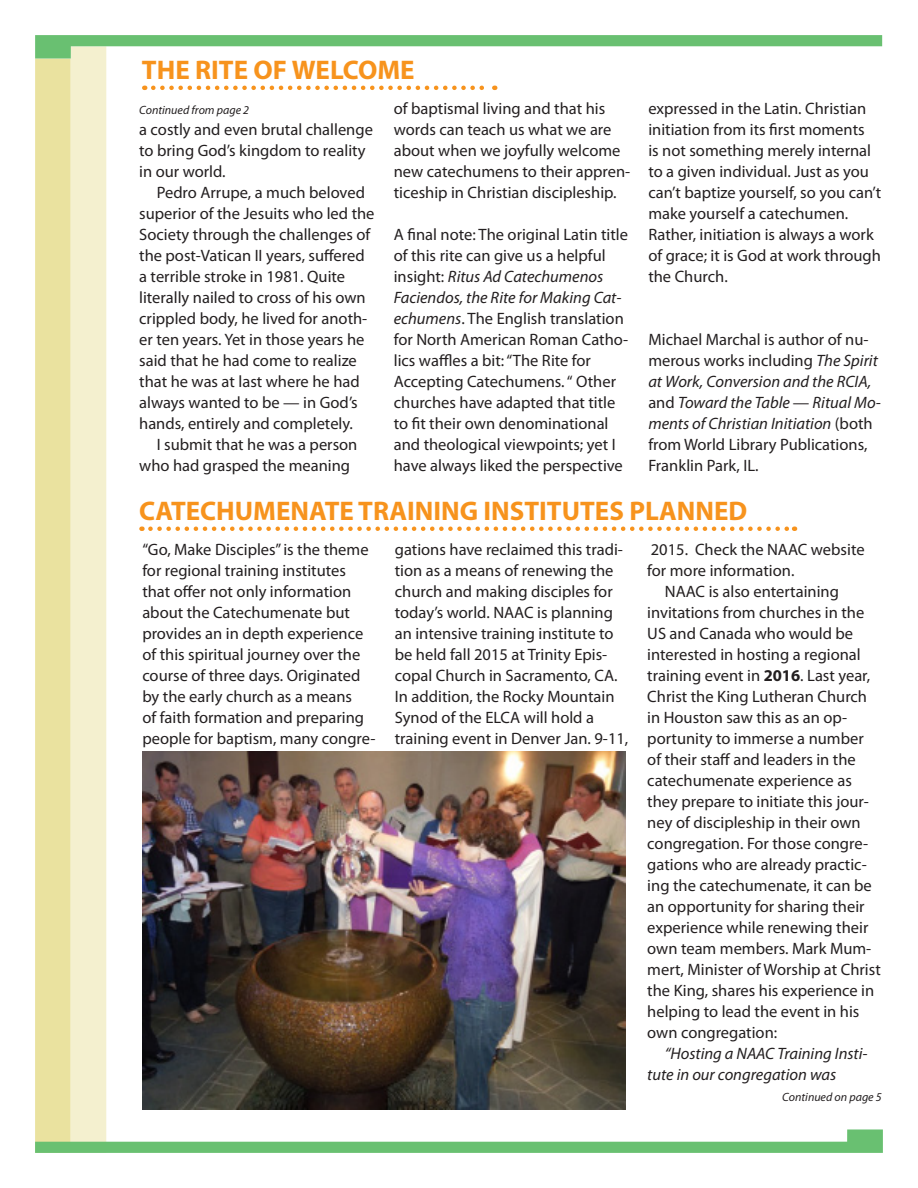
<style>
.page{position:relative;width:918px;height:1188px;background:#fff}
.page>*{position:absolute;margin:0;border:0;box-sizing:border-box;transform-origin:0 0}
.Headline{font:700 27px "Myriad Pro";color:#f7931d}
.Body{font:16.5px/21px "Myriad Pro";color:#231f20}
.Body-2{font:italic 16.5px/21px "Myriad Pro";color:#231f20}
.Body-3{font:italic 12px "Myriad Pro";color:#231f20}
.s1{font-style:italic}
.s2{font-weight:700}
</style>
<div class="page">
<div style="left:35px;top:59px;width:36px;height:1094px;background:#eae29f"></div>
<div style="left:71px;top:46px;width:35px;height:1107px;background:#f4f0cf"></div>
<svg style="left:35px;top:35px;width:847px;height:24px"></svg>
<svg style="left:35px;top:1129px;width:848px;height:24px"></svg>
<svg style="left:153px;top:86px;width:342px;height:4px"></svg>
<svg style="left:150px;top:526px;width:645px;height:5px"></svg>
<img style="left:142px;top:752px;width:483px;height:357px">
<p class="Headline" style="left:142px;top:52px;width:274px">THE RITE OF WELCOME</p>
<p class="Body-3" style="left:139px;top:103px;width:111px">Continued from page 2</p>
<p class="Body" style="left:139px;top:119px;width:235px">a costly and even brutal challenge to bring God’s kingdom to reality in our world.</p>
<p class="Body" style="left:139px;top:182px;width:237px;text-indent:17px">Pedro Arrupe, a much beloved superior of the Jesuits who led the<br>Society through the challenges of the post-Vatican II years, suffered a terrible stroke in 1981. Quite literally nailed to cross of his own crippled body, he lived for anoth&shy;er ten years. Yet in those years he said that he had come to realize that he was at last where he had always wanted to be — in God’s hands, entirely and completely.</p>
<p class="Body" style="left:139px;top:434px;width:220px;text-indent:17px">I submit that he was a person who had grasped the meaning</p>
<p class="Body" style="left:394px;top:98px;width:238px">of baptismal living and that his words can teach us what we are about when we joyfully welcome new catechumens to their appren&shy;ticeship in Christian discipleship.</p>
<p class="Body" style="left:394px;top:224px;width:236px">A final note: The original Latin title of this rite can give us a helpful insight: <span class="s1">Ritus Ad Catechumenos Faciendos, the Rite for Making Cat&shy;echumens</span>. The English translation for North American Roman Catho&shy;lics waffles a bit: “The Rite for Accepting Catechumens. “ Other churches have adapted that title to fit their own denominational and theological viewpoints; yet I have always liked the perspective</p>
<p class="Body" style="left:648px;top:98px;width:234px">expressed in the Latin. Christian initiation from its first moments<br>is not something merely internal to a given individual. Just as you can’t baptize yourself, so you can’t make yourself a catechumen.<br>Rather, initiation is always a work of grace; it is God at work through the Church.</p>
<p class="Body" style="left:648px;top:329px;width:234px">Michael Marchal is author of nu&shy;merous works including <span class="s1">The Spirit at Work, Conversion and the RCIA, </span>and <span class="s1">Toward the Table</span> — <span class="s1">Ritual Mo&shy;ments of Christian Initiation</span> (both from World Library Publications,<br>Franklin Park, IL.</p>
<p class="Headline" style="left:139px;top:493px;width:610px">CATECHUMENATE TRAINING INSTITUTES PLANNED</p>
<p class="Body" style="left:142px;top:539px;width:235px">“Go, Make Disciples” is the theme for regional training institutes that offer not only information about the Catechumenate but provides an in depth experience of this spiritual journey over the course of three days. Originated by the early church as a means<br>of faith formation and preparing people for baptism, many congre-</p>
<p class="Body" style="left:395px;top:539px;width:235px">gations have reclaimed this tradi&shy;tion as a means of renewing the church and making disciples for today’s world. NAAC is planning an intensive training institute to be held fall 2015 at Trinity Epis&shy;copal Church in Sacramento, CA.<br>In addition, the Rocky Mountain<br>Synod of the ELCA will hold a training event in Denver Jan. 9-11,</p>
<p class="Body" style="left:647px;top:539px;width:219px">2015. Check the NAAC website for more information.</p>
<p class="Body" style="left:665px;top:581px;width:176px">NAAC is also entertaining</p>
<p class="Body" style="left:647px;top:602px;width:235px">invitations from churches in the<br>US and Canada who would be interested in hosting a regional training event in <span class="s2">2016</span>. Last year,<br>Christ the King Lutheran Church in Houston saw this as an op&shy;portunity to immerse a number of their staff and leaders in the catechumenate experience as they prepare to initiate this jour&shy;ney of discipleship in their own congregation. For those congre&shy;gations who are already practic&shy;ing the catechumenate, it can be an opportunity for sharing their experience while renewing their own team members. Mark Mum&shy;mert, Minister of Worship at Christ the King, shares his experience in helping to lead the event in his own congregation:</p>
<p class="Body-2" style="left:647px;top:1043px;width:222px;text-indent:17px">“Hosting a NAAC Training Insti&shy;tute in our congregation was</p>
<p class="Body-3" style="left:782px;top:1090px;width:101px">Continued on page 5</p>
</div>
